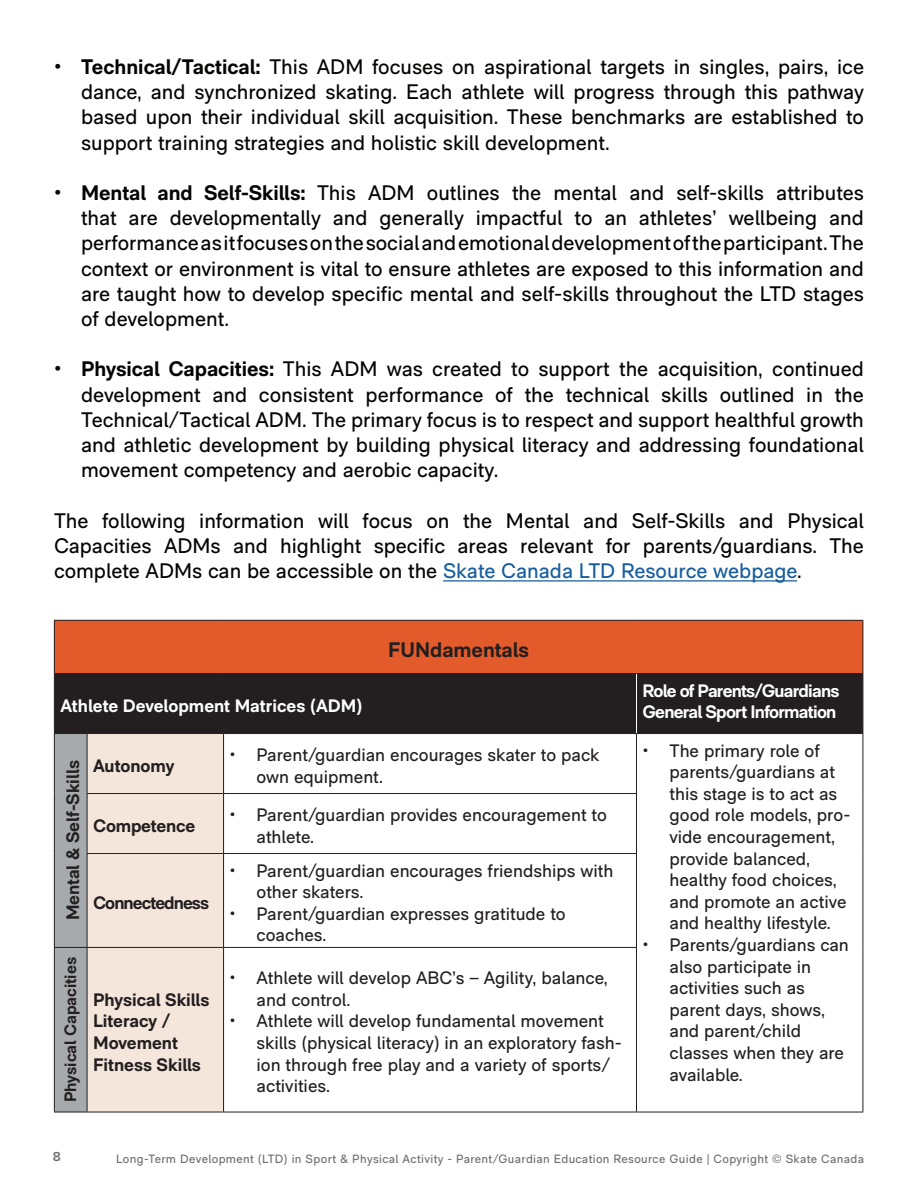
<style>
.page{position:relative;width:918px;height:1188px;background:#fff}
.page>*{position:absolute;margin:0;border:0;box-sizing:border-box;transform-origin:0 0}
.t1{font:21px/25.2px "RM Neue";color:#040503;text-align:justify}
.t2{font:700 21px "RM Neue";color:#231f20}
.t3{font:18px/21.6px "RM Neue";color:#231f20}
.t4{font:700 18px/21.6px "RM Neue";color:#231f20}
.t5{font:700 18px/21.6px "RM Neue";letter-spacing:-.04em;color:#fff}
.t6{font:700 18px "RM Neue";color:#fff}
.t7{font:700 18px "RM Neue";letter-spacing:-.05em;color:#231f20}
.t8{font:700 16.5px "RM Neue";color:#231f20}
.t9{font:600 13.5px "Proxima Nova";color:#6c6d70}
.t10{font:12px "RM Neue";letter-spacing:.03em;color:#6c6d70}
.s1{font-weight:700}
.s2{color:#175d9e}
</style>
<div class="page">
<hr style="left:443px;top:580px;width:354px;height:2px;background:#175d9e">
<div style="left:54px;top:620px;width:809px;height:54px;background:#e45b2b"></div>
<div style="left:55px;top:674px;width:808px;height:59px;background:#231f20"></div>
<div style="left:55px;top:734px;width:32px;height:378px;background:#a7aaac"></div>
<div style="left:88px;top:734px;width:135px;height:378px;background:#f5e6dc"></div>
<hr style="left:54px;top:620px;width:33px;height:1px;background:#231f20">
<hr style="left:54px;top:621px;width:1px;height:52px;background:#231f20">
<hr style="left:87px;top:620px;width:137px;height:1px;background:#231f20">
<hr style="left:224px;top:620px;width:412px;height:1px;background:#231f20">
<hr style="left:636px;top:620px;width:227px;height:1px;background:#231f20">
<hr style="left:863px;top:621px;width:1px;height:52px;background:#231f20">
<hr style="left:54px;top:673px;width:33px;height:1px;background:#231f20">
<hr style="left:54px;top:674px;width:1px;height:59px;background:#231f20">
<hr style="left:87px;top:673px;width:137px;height:1px;background:#231f20">
<hr style="left:224px;top:673px;width:412px;height:1px;background:#231f20">
<hr style="left:636px;top:673px;width:227px;height:1px;background:#231f20">
<hr style="left:863px;top:674px;width:1px;height:59px;background:#231f20">
<hr style="left:54px;top:733px;width:33px;height:1px;background:#231f20">
<hr style="left:54px;top:734px;width:1px;height:60px;background:#231f20">
<hr style="left:54px;top:794px;width:1px;height:60px;background:#231f20">
<hr style="left:54px;top:854px;width:1px;height:93px;background:#231f20">
<hr style="left:87px;top:733px;width:137px;height:1px;background:#231f20">
<hr style="left:87px;top:734px;width:1px;height:59px;background:#231f20">
<hr style="left:224px;top:733px;width:412px;height:1px;background:#231f20">
<hr style="left:223px;top:734px;width:1px;height:59px;background:#231f20">
<hr style="left:636px;top:733px;width:227px;height:1px;background:#231f20">
<hr style="left:636px;top:734px;width:1px;height:59px;background:#231f20">
<hr style="left:863px;top:734px;width:1px;height:60px;background:#231f20">
<hr style="left:863px;top:794px;width:1px;height:60px;background:#231f20">
<hr style="left:863px;top:854px;width:1px;height:93px;background:#231f20">
<hr style="left:863px;top:947px;width:1px;height:165px;background:#231f20">
<hr style="left:636px;top:1112px;width:227px;height:1px;background:#231f20">
<hr style="left:87px;top:793px;width:137px;height:1px;background:#231f20">
<hr style="left:87px;top:794px;width:1px;height:59px;background:#231f20">
<hr style="left:224px;top:793px;width:413px;height:1px;background:#231f20">
<hr style="left:223px;top:794px;width:1px;height:59px;background:#231f20">
<hr style="left:636px;top:794px;width:1px;height:59px;background:#231f20">
<hr style="left:87px;top:853px;width:137px;height:1px;background:#231f20">
<hr style="left:87px;top:854px;width:1px;height:93px;background:#231f20">
<hr style="left:224px;top:853px;width:413px;height:1px;background:#231f20">
<hr style="left:223px;top:854px;width:1px;height:93px;background:#231f20">
<hr style="left:636px;top:854px;width:1px;height:93px;background:#231f20">
<hr style="left:54px;top:947px;width:33px;height:1px;background:#231f20">
<hr style="left:54px;top:948px;width:1px;height:164px;background:#231f20">
<hr style="left:54px;top:1112px;width:33px;height:1px;background:#231f20">
<hr style="left:87px;top:947px;width:137px;height:1px;background:#231f20">
<hr style="left:87px;top:948px;width:1px;height:164px;background:#231f20">
<hr style="left:224px;top:947px;width:413px;height:1px;background:#231f20">
<hr style="left:223px;top:948px;width:1px;height:164px;background:#231f20">
<hr style="left:636px;top:948px;width:1px;height:164px;background:#231f20">
<hr style="left:87px;top:1112px;width:137px;height:1px;background:#231f20">
<hr style="left:224px;top:1112px;width:412px;height:1px;background:#231f20">
<hr style="left:636px;top:674px;width:1px;height:59px;background:#fff">
<p class="t1" style="left:81px;top:54px;width:785px;text-indent:-27px"><span class="s1">• Technical/Tactical:</span> This ADM focuses on aspirational targets in singles, pairs, ice dance, and synchronized skating. Each athlete will progress through this pathway based upon their individual skill acquisition. These benchmarks are established to support training strategies and holistic skill development.</p>
<p class="t1" style="left:81px;top:180px;width:785px;text-indent:-27px"><span class="s1">• Mental and Self-Skills:</span> This ADM outlines the mental and self-skills attributes that are developmentally and generally impactful to an athletes’ wellbeing and performance as it focuses on the social and emotional development of the participant. The context or environment is vital to ensure athletes are exposed to this information and are taught how to develop specific mental and self-skills throughout the LTD stages of development.</p>
<p class="t1" style="left:81px;top:356px;width:785px;text-indent:-27px"><span class="s1">• Physical Capacities:</span> This ADM was created to support the acquisition, continued development and consistent performance of the technical skills outlined in the Technical/Tactical ADM. The primary focus is to respect and support healthful growth and athletic development by building physical literacy and addressing foundational movement competency and aerobic capacity.</p>
<p class="t1" style="left:54px;top:508px;width:812px">The following information will focus on the Mental and Self-Skills and Physical Capacities ADMs and highlight specific areas relevant for parents/guardians. The complete ADMs can be accessible on the <span class="s2">Skate Canada LTD Resource webpage</span>.</p>
<p class="t6" style="left:60px;top:695px;width:304px">Athlete Development Matrices (ADM)</p>
<p class="t2" style="left:388px;top:637px;width:143px">FUNdamentals</p>
<p class="t5" style="left:642px;top:679px;width:199px">Role of Parents/Guardians<br>General Sport Information</p>
<p class="t4" style="left:62px;top:920px;width:162px;rotate:-90deg">Mental &amp; Self-Skills</p>
<p class="t4" style="left:93px;top:755px;width:83px">Autonomy</p>
<p class="t3" style="left:257px;top:744px;width:344px;text-indent:-27px">• Parent/guardian encourages skater to pack own equipment.</p>
<p class="t3" style="left:670px;top:740px;width:182px;text-indent:-27px">• The primary role of parents/guardians at this stage is to act as good role models, pro&shy;vide encouragement, provide balanced, healthy food choices, and promote an active and healthy lifestyle.</p>
<p class="t3" style="left:670px;top:934px;width:181px;text-indent:-27px">• Parents/guardians can also participate in activities such as parent days, shows, and parent/child classes when they are available.</p>
<p class="t4" style="left:93px;top:815px;width:104px">Competence</p>
<p class="t3" style="left:257px;top:804px;width:352px;text-indent:-27px">• Parent/guardian provides encouragement to athlete.</p>
<p class="t3" style="left:257px;top:860px;width:358px;text-indent:-27px">• Parent/guardian encourages friendships with other skaters.</p>
<p class="t3" style="left:257px;top:903px;width:311px;text-indent:-27px">• Parent/guardian expresses gratitude to coaches.</p>
<p class="t7" style="left:93px;top:892px;width:118px">Connectedness</p>
<p class="t8" style="left:61px;top:1102px;width:147px;rotate:-90deg">Physical Capacities</p>
<p class="t3" style="left:257px;top:967px;width:353px;text-indent:-27px">• Athlete will develop ABC’s – Agility, balance, and control.</p>
<p class="t3" style="left:257px;top:1010px;width:367px;text-indent:-27px">• Athlete will develop fundamental movement skills (physical literacy) in an exploratory fash&shy;ion through free play and a variety of sports/ activities.</p>
<p class="t4" style="left:93px;top:989px;width:118px">Physical Skills<br>Literacy /<br>Movement<br>Fitness Skills</p>
<p class="t9" style="left:53px;top:1150px;width:10px">8</p>
<p class="t10" style="left:116px;top:1152px;width:749px">Long-Term Development (LTD) in Sport &amp; Physical Activity - Parent/Guardian Education Resource Guide | Copyright © Skate Canada</p>
</div>
